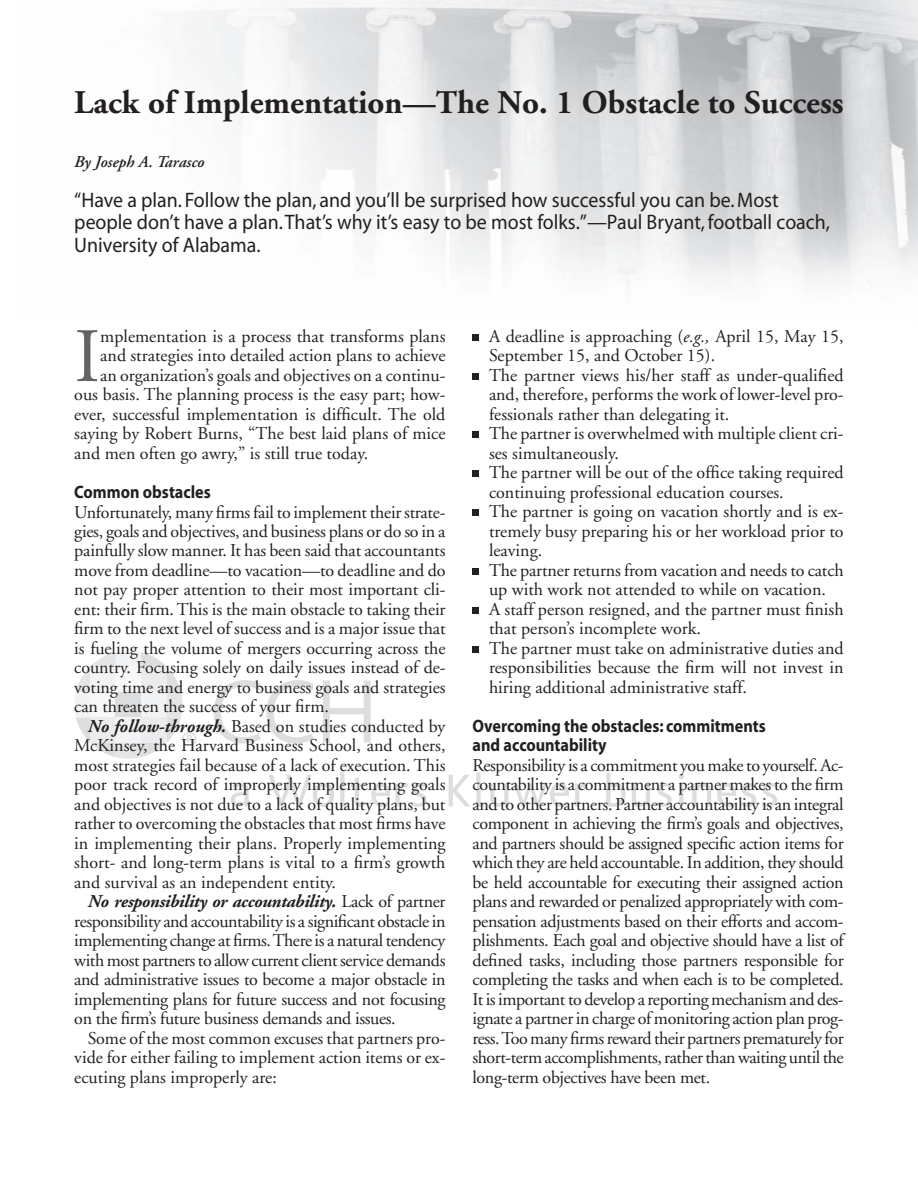
<style>
.page{position:relative;width:918px;height:1188px;background:#fff}
.page>*{position:absolute;margin:0;border:0;box-sizing:border-box;transform-origin:0 0}
.t1{font:76.8px "Adobe Garamond";color:#636366}
.t2{font:700 33px "Adobe Garamond";color:#231f20}
.t3{font:21px/22.5px "Myriad";color:#231f20;scale:.95 1}
.t4{font:18px/19.5px "Adobe Garamond";color:#231f20;text-align:justify}
.t5{font:700 18px/19.5px "Myriad";color:#231f20;scale:.9 1}
.t6{font:italic 600 16.5px "Adobe Garamond";color:#231f20}
.s1{font-weight:700;font-style:italic}
.s2{font-style:italic}
</style>
<div class="page">
<img style="left:190px;top:0;width:728px;height:283px">
<svg style="left:214px;top:680px;width:99px;height:64px"></svg>
<svg style="left:323px;top:681px;width:48px;height:62px"></svg>
<svg style="left:231px;top:783px;width:18px;height:24px"></svg>
<svg style="left:268px;top:775px;width:66px;height:32px"></svg>
<svg style="left:340px;top:772px;width:87px;height:35px"></svg>
<svg style="left:449px;top:772px;width:35px;height:35px"></svg>
<svg style="left:490px;top:783px;width:79px;height:24px"></svg>
<svg style="left:575px;top:783px;width:13px;height:23px"></svg>
<svg style="left:606px;top:772px;width:20px;height:35px"></svg>
<svg style="left:632px;top:783px;width:40px;height:24px"></svg>
<svg style="left:678px;top:774px;width:6px;height:32px"></svg>
<svg style="left:692px;top:783px;width:19px;height:23px"></svg>
<svg style="left:717px;top:783px;width:60px;height:24px"></svg>
<svg style="left:75px;top:651px;width:122px;height:108px"></svg>
<div style="left:472px;top:334px;width:7px;height:6px;background:#231f20"></div>
<div style="left:472px;top:373px;width:7px;height:7px;background:#231f20"></div>
<div style="left:472px;top:431px;width:7px;height:7px;background:#231f20"></div>
<div style="left:472px;top:470px;width:7px;height:7px;background:#231f20"></div>
<div style="left:472px;top:509px;width:7px;height:7px;background:#231f20"></div>
<div style="left:472px;top:568px;width:7px;height:6px;background:#231f20"></div>
<div style="left:472px;top:607px;width:7px;height:7px;background:#231f20"></div>
<div style="left:472px;top:646px;width:7px;height:6px;background:#231f20"></div>
<h2 class="t2" style="left:74px;top:89px;width:771px">Lack of Implementation—The No. 1 Obstacle to Success</h2>
<p class="t6" style="left:74px;top:155px;width:132px">By Joseph A. Tarasco</p>
<p class="t3" style="left:74px;top:190px;width:797px">“Have a plan. Follow the plan, and you’ll be surprised how successful you can be. Most people don’t have a plan. That’s why it’s easy to be most folks.”—Paul Bryant, football coach,<br>University of Alabama.</p>
<h1 class="t1" style="left:74px;top:326px;width:27px">I</h1>
<p class="t4" style="left:100px;top:328px;width:347px">mplementation is a process that transforms plans</p>
<p class="t4" style="left:100px;top:348px;width:347px">and strategies into detailed action plans to achieve</p>
<p class="t4" style="left:100px;top:367px;width:347px">an organization’s goals and objectives on a continu-</p>
<p class="t4" style="left:74px;top:387px;width:373px">ous basis. The planning process is the easy part; how-</p>
<p class="t4" style="left:74px;top:406px;width:373px">ever, successful implementation is difficult. The old</p>
<p class="t4" style="left:74px;top:426px;width:373px">saying by Robert Burns, “The best laid plans of mice</p>
<p class="t4" style="left:74px;top:445px;width:295px">and men often go awry,” is still true today.</p>
<p class="t5" style="left:74px;top:484px;width:153px">Common obstacles</p>
<p class="t4" style="left:74px;top:504px;width:373px">Unfortunately, many firms fail to implement their strate&shy;gies, goals and objectives, and business plans or do so in a painfully slow manner. It has been said that accountants move from deadline—to vacation—to deadline and do not pay proper attention to their most important cli&shy;ent: their firm. This is the main obstacle to taking their firm to the next level of success and is a major issue that is fueling the volume of mergers occurring across the country. Focusing solely on daily issues instead of de&shy;voting time and energy to business goals and strategies can threaten the success of your firm.</p>
<p class="t4" style="left:74px;top:718px;width:373px;text-indent:14px"><span class="s1">No follow-through.</span> Based on studies conducted by McKinsey, the Harvard Business School, and others, most strategies fail because of a lack of execution. This poor track record of improperly implementing goals and objectives is not due to a lack of quality plans, but rather to overcoming the obstacles that most firms have in implementing their plans. Properly implementing short- and long-term plans is vital to a firm’s growth and survival as an independent entity.</p>
<p class="t4" style="left:74px;top:894px;width:373px;text-indent:14px"><span class="s1">No responsibility or accountability.</span> Lack of partner responsibility and accountability is a significant obstacle in implementing change at firms. There is a natural tendency with most partners to allow current client service demands and administrative issues to become a major obstacle in implementing plans for future success and not focusing on the firm’s future business demands and issues.</p>
<p class="t4" style="left:74px;top:1030px;width:373px;text-indent:14px">Some of the most common excuses that partners pro&shy;vide for either failing to implement action items or ex&shy;ecuting plans improperly are:</p>
<p class="t4" style="left:489px;top:328px;width:356px;text-align:left">A deadline is approaching (<span class="s2">e.g.,</span> April 15, May 15, September 15, and October 15).<br>The partner views his/her staff as under-qualified and, therefore, performs the work of lower-level pro&shy;fessionals rather than delegating it.<br>The partner is overwhelmed with multiple client cri&shy;ses simultaneously.<br>The partner will be out of the office taking required continuing professional education courses.<br>The partner is going on vacation shortly and is ex&shy;tremely busy preparing his or her workload prior to leaving.<br>The partner returns from vacation and needs to catch up with work not attended to while on vacation.<br>A staff person resigned, and the partner must finish that person’s incomplete work.<br>The partner must take on administrative duties and responsibilities because the firm will not invest in hiring additional administrative staff.</p>
<p class="t5" style="left:472px;top:718px;width:327px">Overcoming the obstacles: commitments and accountability</p>
<p class="t4" style="left:472px;top:757px;width:373px">Responsibility is a commitment you make to yourself. Ac&shy;countability is a commitment a partner makes to the firm and to other partners. Partner accountability is an integral component in achieving the firm’s goals and objectives, and partners should be assigned specific action items for which they are held accountable. In addition, they should be held accountable for executing their assigned action plans and rewarded or penalized appropriately with com&shy;pensation adjustments based on their efforts and accom&shy;plishments. Each goal and objective should have a list of defined tasks, including those partners responsible for completing the tasks and when each is to be completed.<br>It is important to develop a reporting mechanism and des&shy;ignate a partner in charge of monitoring action plan prog&shy;ress. Too many firms reward their partners prematurely for short-term accomplishments, rather than waiting until the long-term objectives have been met.</p>
</div>
